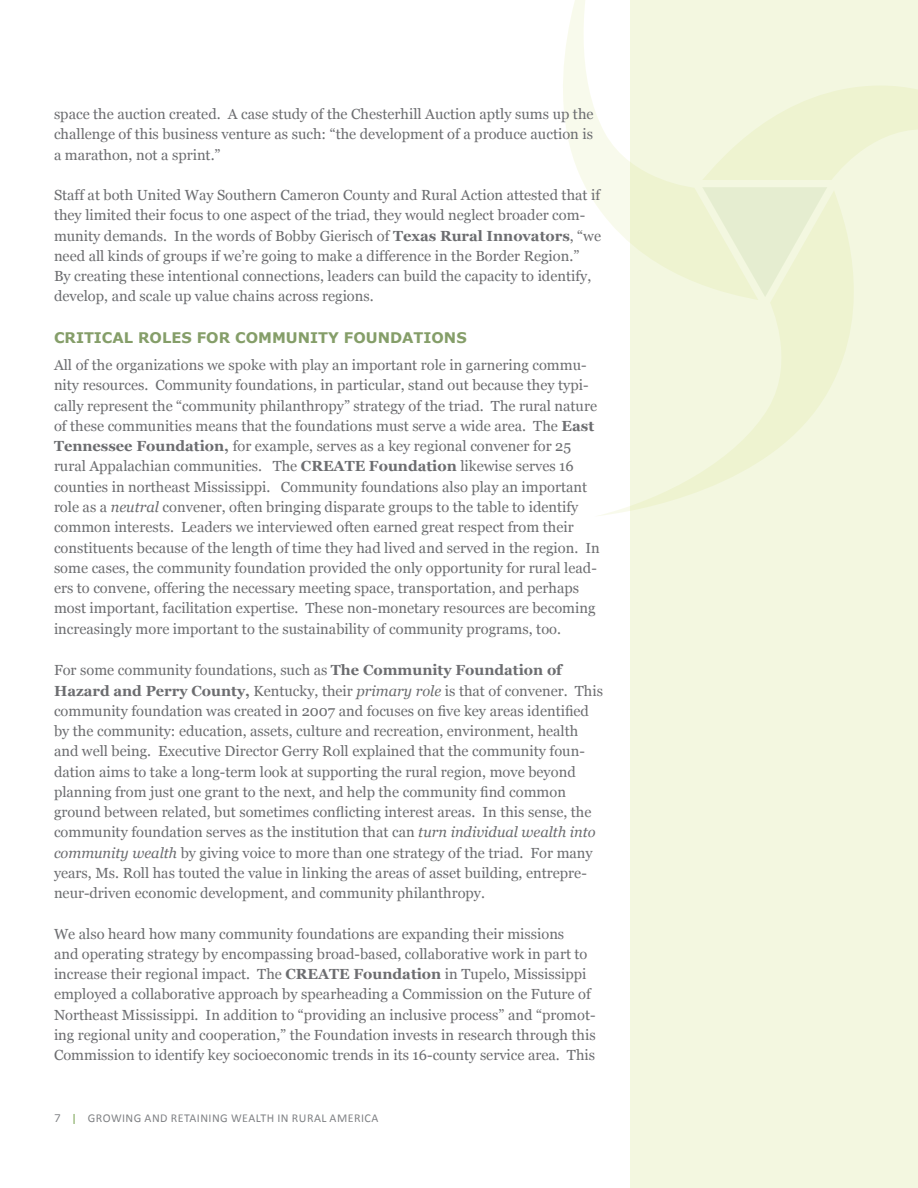
<style>
.page{position:relative;width:918px;height:1188px;background:#fff}
.page>*{position:absolute;margin:0;border:0;box-sizing:border-box;transform-origin:0 0}
.t1{font:14.7px/20.2px "Georgia";color:#6c6d70}
.t2{font:700 14.7px "Verdana";color:#859e69}
.t3{font:12px "Calibri";letter-spacing:.04em;color:#808285}
.s1{font-weight:700}
.s2{font-style:italic}
.s3{font-family:"Verdana";font-size:10.5px}
.s4{font-family:"Verdana";font-size:10.5px;color:#6d9b43}
</style>
<div class="page">
<div style="left:630px;top:0;width:288px;height:1188px;background:#f3f7e0"></div>
<svg style="left:758px;top:86px;width:160px;height:104px"></svg>
<svg style="left:599px;top:190px;width:255px;height:326px"></svg>
<svg style="left:563px;top:0;width:195px;height:300px"></svg>
<p class="t1" style="left:54px;top:104px;width:541px;text-align:justify">space the auction created. A case study of the Chesterhill Auction aptly sums up the challenge of this business venture as such: “the development of a produce auction is a marathon, not a sprint.”</p>
<p class="t1" style="left:54px;top:185px;width:549px">Staff at both United Way Southern Cameron County and Rural Action attested that if they limited their focus to one aspect of the triad, they would neglect broader com&shy;munity demands. In the words of Bobby Gierisch of <span class="s1">Texas Rural Innovators</span>, “we need all kinds of groups if we’re going to make a difference in the Border Region.”<br>By creating these intentional connections, leaders can build the capacity to identify, develop, and scale up value chains across regions.</p>
<p class="t2" style="left:54px;top:327px;width:60px">CRITICAL</p>
<p class="t2" style="left:138px;top:327px;width:330px">ROLES FOR COMMUNITY FOUNDATIONS</p>
<p class="t1" style="left:54px;top:355px;width:547px">All of the organizations we spoke with play an important role in garnering commu&shy;nity resources. Community foundations, in particular, stand out because they typi&shy;cally represent the “community philanthropy” strategy of the triad. The rural nature of these communities means that the foundations must serve a wide area. The <span class="s1">East Tennessee Foundation,</span> for example, serves as a key regional convener for 25 rural Appalachian communities. The <span class="s1">CREATE Foundation</span> likewise serves 16 counties in northeast Mississippi. Community foundations also play an important role as a <span class="s2">neutral</span> convener, often bringing disparate groups to the table to identify common interests. Leaders we interviewed often earned great respect from their constituents because of the length of time they had lived and served in the region. In some cases, the community foundation provided the only opportunity for rural lead&shy;ers to convene, offering the necessary meeting space, transportation, and perhaps most important, facilitation expertise. These non-monetary resources are becoming increasingly more important to the sustainability of community programs, too.</p>
<p class="t1" style="left:54px;top:661px;width:551px">For some community foundations, such as <span class="s1">The Community Foundation of Hazard and Perry County,</span> Kentucky, their <span class="s2">primary role</span> is that of convener. This community foundation was created in 2007 and focuses on five key areas identified by the community: education, assets, culture and recreation, environment, health and well being. Executive Director Gerry Roll explained that the community foun&shy;dation aims to take a long-term look at supporting the rural region, move beyond planning from just one grant to the next, and help the community find common ground between related, but sometimes conflicting interest areas. In this sense, the community foundation serves as the institution that can <span class="s2">turn individual wealth into community wealth</span> by giving voice to more than one strategy of the triad. For many years, Ms. Roll has touted the value in linking the areas of asset building, entrepre&shy;neur-driven economic development, and community philanthropy.</p>
<p class="t1" style="left:54px;top:924px;width:543px">We also heard how many community foundations are expanding their missions<br>and operating strategy by encompassing broad-based, collaborative work in part to increase their regional impact. The <span class="s1">CREATE Foundation</span> in Tupelo, Mississippi employed a collaborative approach by spearheading a Commission on the Future of Northeast Mississippi. In addition to “providing an inclusive process” and “promot&shy;ing regional unity and cooperation,” the Foundation invests in research through this Commission to identify key socioeconomic trends in its 16-county service area. This</p>
<p class="t3" style="left:54px;top:1110px;width:326px"><span class="s3">7</span> <span class="s4">|</span> GROWING AND RETAINING WEALTH IN RURAL AMERICA</p>
</div>
